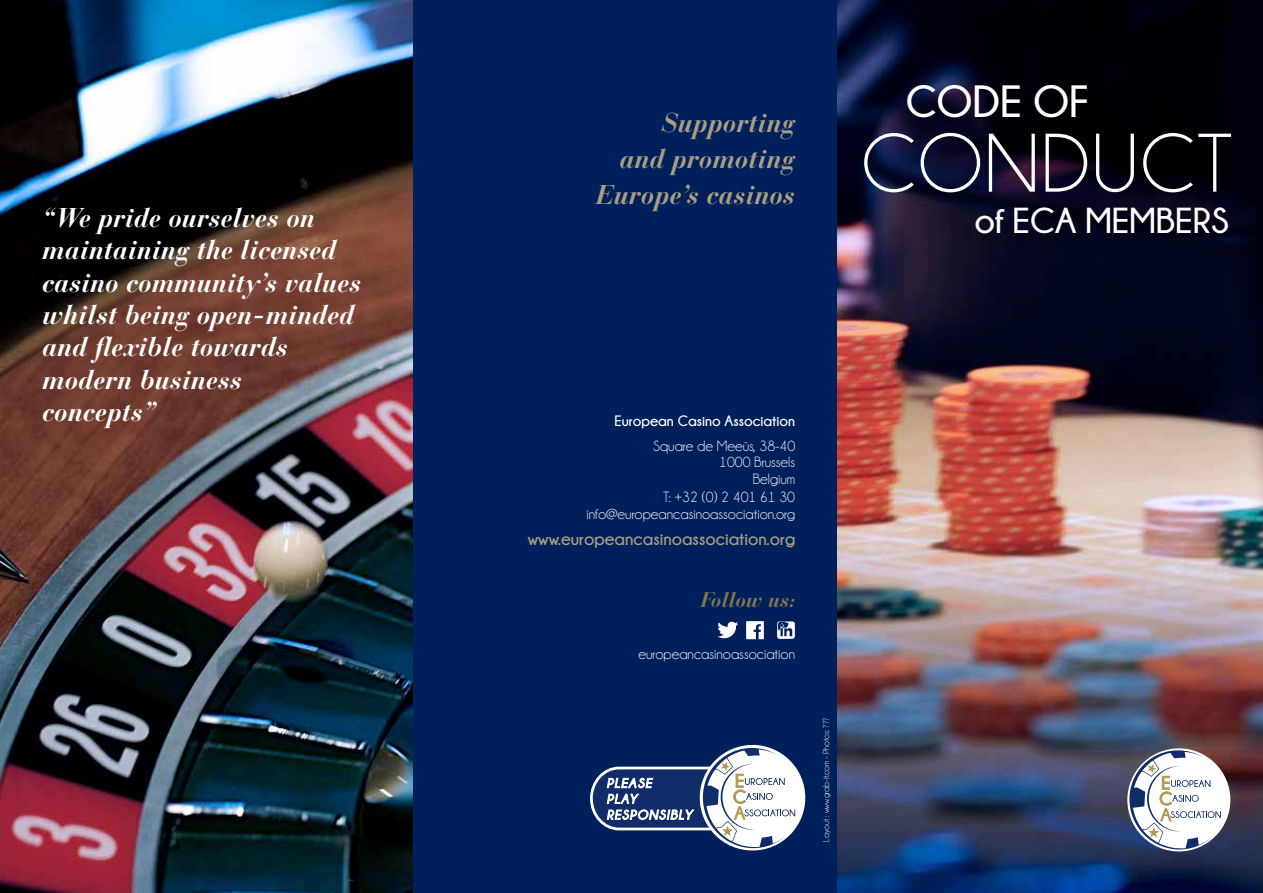
<style>
.page{position:relative;width:1263px;height:893px;background:#fff}
.page>*{position:absolute;margin:0;border:0;box-sizing:border-box;transform-origin:0 0}
.t1{font:84px "Champagne&Limousines";letter-spacing:.02em;color:#fff}
.t2{font:700 45px "Champagne&Limousines";color:#fff}
.t3{font:700 36px "Champagne&Limousines";color:#fff}
.t4{font:italic 700 27px/32.4px "Bauer Bodoni Std";color:#fff}
.t5{font:italic 700 27px/36px "Bauer Bodoni Std";color:#a99e83;text-align:right}
.t6{font:italic 700 21px "Bauer Bodoni Std";color:#85754e}
.t7{font:700 18px "Champagne&Limousines";color:#a99e83}
.t8{font:15px/16.5px "Champagne&Limousines";color:#fff;text-align:right}
.t9{font:700 15px "Champagne&Limousines";color:#fff}
.t10{font:9px "Champagne&Limousines";color:#fff}
</style>
<div class="page">
<div style="left:0;top:0;width:839px;height:893px;background:#00205c"></div>
<img style="left:0;top:0;width:412px;height:893px">
<img style="left:838px;top:0;width:425px;height:893px">
<div style="left:1130px;top:751px;width:98px;height:98px;background:#fff;border-radius:50%"></div>
<svg style="left:1122px;top:748px;width:99px;height:108px"></svg>
<div style="left:703px;top:748px;width:100px;height:100px;background:#fff;border-radius:50%"></div>
<svg style="left:590px;top:745px;width:205px;height:106px"></svg>
<img style="left:718px;top:621px;width:20px;height:18px">
<img style="left:746px;top:621px;width:18px;height:18px">
<img style="left:777px;top:621px;width:18px;height:18px">
<p class="t4" style="left:43px;top:201px;width:320px">“We pride ourselves on maintaining the licensed casino community’s values whilst being open-minded and flexible towards modern business concepts”</p>
<p class="t5" style="left:596px;top:105px;width:200px">Supporting<br>and promoting<br>Europe’s casinos</p>
<h2 class="t2" style="left:906px;top:76px;width:184px">CODE OF</h2>
<h1 class="t1" style="left:861px;top:121px;width:373px">CONDUCT</h1>
<h3 class="t3" style="left:974px;top:201px;width:256px">of ECA MEMBERS</h3>
<p class="t9" style="left:614px;top:412px;width:182px">European Casino Association</p>
<p class="t8" style="left:653px;top:437px;width:143px">Square de Meeûs, 38-40<br>1000 Brussels<br>Belgium</p>
<p class="t8" style="left:586px;top:489px;width:210px">T: +32 (0) 2 401 61 30 info@europeancasinoassociation.org</p>
<p class="t7" style="left:528px;top:529px;width:269px">www.europeancasinoassociation.org</p>
<p class="t6" style="left:701px;top:586px;width:96px">Follow us:</p>
<p class="t8" style="left:638px;top:646px;width:158px">europeancasinoassociation</p>
<p class="t10" style="left:822px;top:841px;width:125px;rotate:-90deg">Layout : www.grab-it.com - Photos: ???</p>
</div>
